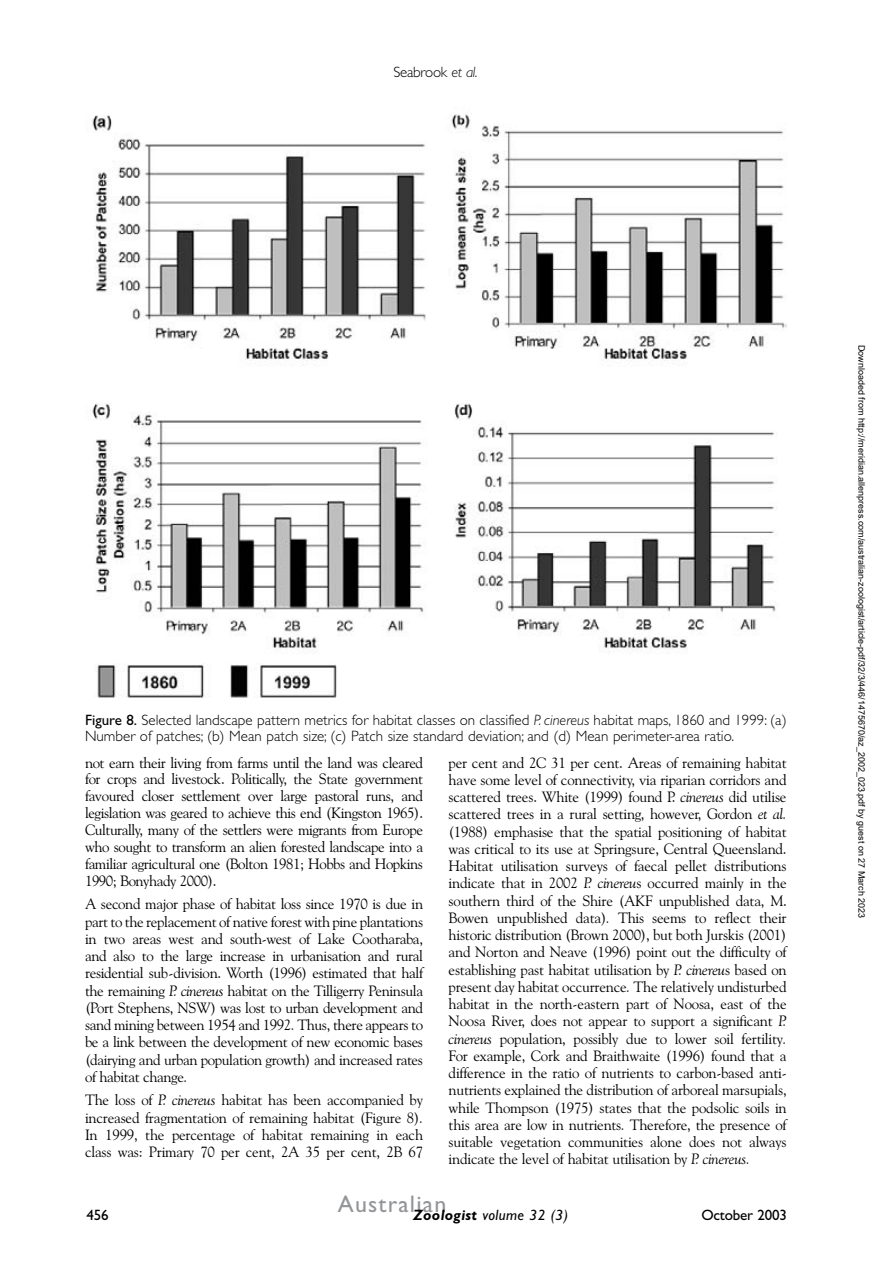
<style>
.page{position:relative;width:893px;height:1263px;background:#fff}
.page>*{position:absolute;margin:0;border:0;box-sizing:border-box;transform-origin:0 0}
.t1{font:24px "Gill Sans";letter-spacing:.05em;color:#939598}
.t2{font:15px/17.2px "Goudy Old Style BT";letter-spacing:-.02em;color:#000;text-align:justify}
.t3{font:300 15px/16.5px "Gill Sans";color:#000}
.t4{font:italic 15px "Gill Sans";letter-spacing:.025em;color:#000}
.t5{font:15px "Gill Sans";letter-spacing:-.01em;color:#000}
.t6{font:300 15px "Gill Sans";letter-spacing:-.02em;color:#000}
.t7{font:9px "Arial";color:#000}
.s1{font-style:italic}
.s2{font-weight:400}
.s3{font-weight:700}
</style>
<div class="page">
<img style="left:92px;top:114px;width:695px;height:584px">
<p class="t6" style="left:394px;top:63px;width:86px">Seabrook <span class="s1">et al.</span></p>
<p class="t3" style="left:85px;top:711px;width:703px"><span class="s2">Figure 8.</span> Selected landscape pattern metrics for habitat classes on classified <span class="s1">P. cinereus</span> habitat maps, 1860 and 1999: (a)<br>Number of patches; (b) Mean patch size; (c) Patch size standard deviation; and (d) Mean perimeter-area ratio.</p>
<p class="t2" style="left:85px;top:754px;width:340px;line-height:16.8px">not earn their living from farms until the land was cleared for crops and livestock. Politically, the State government favoured closer settlement over large pastoral runs, and legislation was geared to achieve this end (Kingston 1965).<br>Culturally, many of the settlers were migrants from Europe who sought to transform an alien forested landscape into a familiar agricultural one (Bolton 1981; Hobbs and Hopkins 1990; Bonyhady 2000).</p>
<p class="t2" style="left:85px;top:895px;width:340px">A second major phase of habitat loss since 1970 is due in part to the replacement of native forest with pine plantations in two areas west and south-west of Lake Cootharaba, and also to the large increase in urbanisation and rural residential sub-division. Worth (1996) estimated that half the remaining <span class="s1">P. cinereus</span> habitat on the Tilligerry Peninsula (Port Stephens, NSW) was lost to urban development and sand mining between 1954 and 1992<span class="s1">.</span> Thus, there appears to be a link between the development of new economic bases (dairying and urban population growth) and increased rates of habitat change<span class="s1">.</span></p>
<p class="t2" style="left:85px;top:1091px;width:340px">The loss of <span class="s1">P. cinereus</span> habitat has been accompanied by increased fragmentation of remaining habitat (Figure 8)<span class="s1">.<br></span>In 1999, the percentage of habitat remaining in each class was: Primary 70 per cent, 2A 35 per cent, 2B 67</p>
<p class="t2" style="left:449px;top:753px;width:340px">per cent and 2C 31 per cent. Areas of remaining habitat have some level of connectivity, via riparian corridors and scattered trees. White (1999) found P. <span class="s1">cinereus</span> did utilise scattered trees in a rural setting, however, Gordon <span class="s1">et al. </span>(1988) emphasise that the spatial positioning of habitat was critical to its use at Springsure, Central Queensland.<br>Habitat utilisation surveys of faecal pellet distributions indicate that in 2002 <span class="s1">P. cinereu</span>s occurred mainly in the southern third of the Shire (AKF unpublished data, M.<br>Bowen unpublished data)<span class="s1">.</span> This seems to reflect their historic distribution (Brown 2000), but both Jurskis (2001) and Norton and Neave (1996) point out the difficulty of establishing past habitat utilisation by <span class="s1">P. cinereu</span>s based on present day habitat occurrence<span class="s1">.</span> The relatively undisturbed habitat in the north-eastern part of Noosa, east of the Noosa River, does not appear to support a significant <span class="s1">P. cinereus</span> population, possibly due to lower soil fertility<span class="s1">.<br></span>For example, Cork and Braithwaite (1996) found that a difference in the ratio of nutrients to carbon-based anti&shy;nutrients explained the distribution of arboreal marsupials, while Thompson (1975) states that the podsolic soils in this area are low in nutrients<span class="s1">.</span> Therefore, the presence of suitable vegetation communities alone does not always indicate the level of habitat utilisation by <span class="s1">P. cinereus.</span></p>
<h1 class="t1" style="left:338px;top:1190px;width:110px">Australian</h1>
<p class="t4" style="left:413px;top:1206px;width:157px"><span class="s3">Zoologist</span> volume 32 (3)</p>
<p class="t5" style="left:87px;top:1206px;width:24px">456</p>
<p class="t5" style="left:701px;top:1207px;width:87px">October 2003</p>
<p class="t7" style="left:865px;top:345px;width:575px;rotate:90deg">Downloaded from http://meridian.allenpress.com/australian-zoologist/article-pdf/32/3/446/1475670/az_2002_023.pdf by guest on 27 March 2023</p>
</div>
